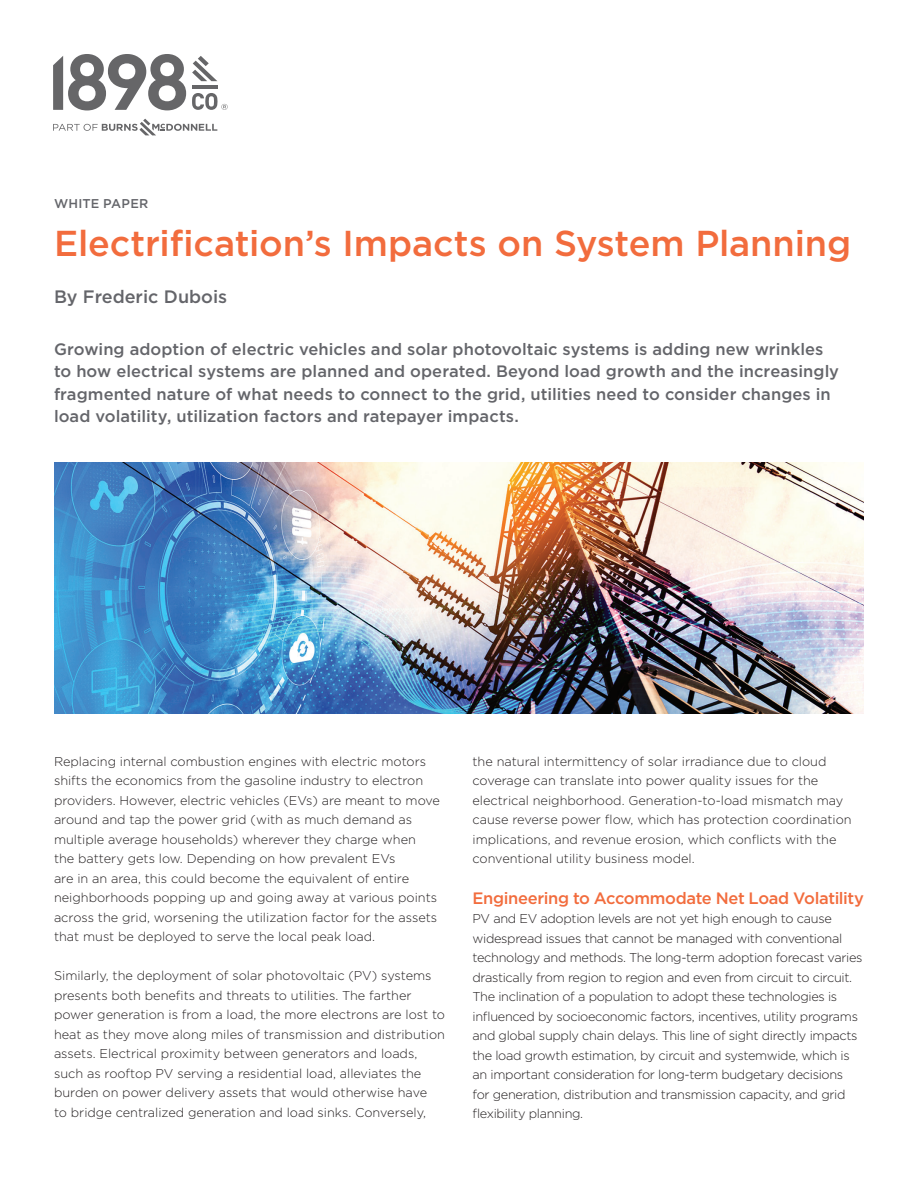
<style>
.page{position:relative;width:918px;height:1188px;background:#fff}
.page>*{position:absolute;margin:0;border:0;box-sizing:border-box;transform-origin:0 0}
.Front_Page_-_Headline{font:500 36px "Gotham";letter-spacing:-.005em;color:#f26c3d}
.Front_Page_-_Author_Line{font:500 18px "Gotham";color:#64656a}
.Front_Page_-_Intro_Text{font:500 16.5px/22.5px "Gotham";letter-spacing:.005em;color:#64656a}
.Subhead{font:500 16.5px "Gotham";letter-spacing:-.02em;color:#f26c3d}
.Body_Text{font:300 12.75px/19.5px "Gotham";color:#231f20}
.Body_Text-2{font:300 12.75px/19.5px "Gotham";letter-spacing:-.025em;color:#231f20}
.Front_Page_-_Main_Title{font:500 12.75px "Gotham";letter-spacing:.015em;color:#64656a}
</style>
<div class="page">
<svg style="left:192px;top:56px;width:25px;height:25px"></svg>
<hr style="left:192px;top:85px;width:25px;height:4px;background:#666668">
<svg style="left:53px;top:54px;width:133px;height:56px"></svg>
<svg style="left:53px;top:119px;width:164px;height:16px"></svg>
<svg style="left:192px;top:93px;width:36px;height:17px"></svg>
<img style="left:54px;top:462px;width:810px;height:252px">
<p class="Front_Page_-_Main_Title" style="left:54px;top:196px;width:96px">WHITE PAPER</p>
<p class="Front_Page_-_Headline" style="left:54px;top:220px;width:799px">Electrification’s Impacts on System Planning</p>
<p class="Front_Page_-_Author_Line" style="left:54px;top:285px;width:175px">By Frederic Dubois</p>
<p class="Front_Page_-_Intro_Text" style="left:54px;top:338px;width:787px">Growing adoption of electric vehicles and solar photovoltaic systems is adding new wrinkles to how electrical systems are planned and operated. Beyond load growth and the increasingly fragmented nature of what needs to connect to the grid, utilities need to consider changes in load volatility, utilization factors and ratepayer impacts.</p>
<p class="Body_Text" style="left:54px;top:751px;width:387px">Replacing internal combustion engines with electric motors shifts the economics from the gasoline industry to electron providers. However, electric vehicles (EVs) are meant to move around and tap the power grid (with as much demand as multiple average households) wherever they charge when<br>the battery gets low. Depending on how prevalent EVs<br>are in an area, this could become the equivalent of entire neighborhoods popping up and going away at various points across the grid, worsening the utilization factor for the assets that must be deployed to serve the local peak load.</p>
<p class="Body_Text" style="left:54px;top:966px;width:393px">Similarly, the deployment of solar photovoltaic (PV) systems presents both benefits and threats to utilities. The farther power generation is from a load, the more electrons are lost to heat as they move along miles of transmission and distribution assets. Electrical proximity between generators and loads, such as rooftop PV serving a residential load, alleviates the burden on power delivery assets that would otherwise have<br>to bridge centralized generation and load sinks. Conversely,</p>
<p class="Body_Text" style="left:472px;top:751px;width:381px">the natural intermittency of solar irradiance due to cloud coverage can translate into power quality issues for the electrical neighborhood. Generation-to-load mismatch may cause reverse power flow, which has protection coordination implications, and revenue erosion, which conflicts with the conventional utility business model.</p>
<p class="Subhead" style="left:472px;top:887px;width:393px">Engineering to Accommodate Net Load Volatility</p>
<p class="Body_Text-2" style="left:472px;top:909px;width:392px">PV and EV adoption levels are not yet high enough to cause widespread issues that cannot be managed with conventional technology and methods. The long-term adoption forecast varies drastically from region to region and even from circuit to circuit.<br>The inclination of a population to adopt these technologies is influenced by socioeconomic factors, incentives, utility programs and global supply chain delays. This line of sight directly impacts the load growth estimation, by circuit and systemwide, which is an important consideration for long-term budgetary decisions for generation, distribution and transmission capacity, and grid flexibility planning.</p>
</div>
